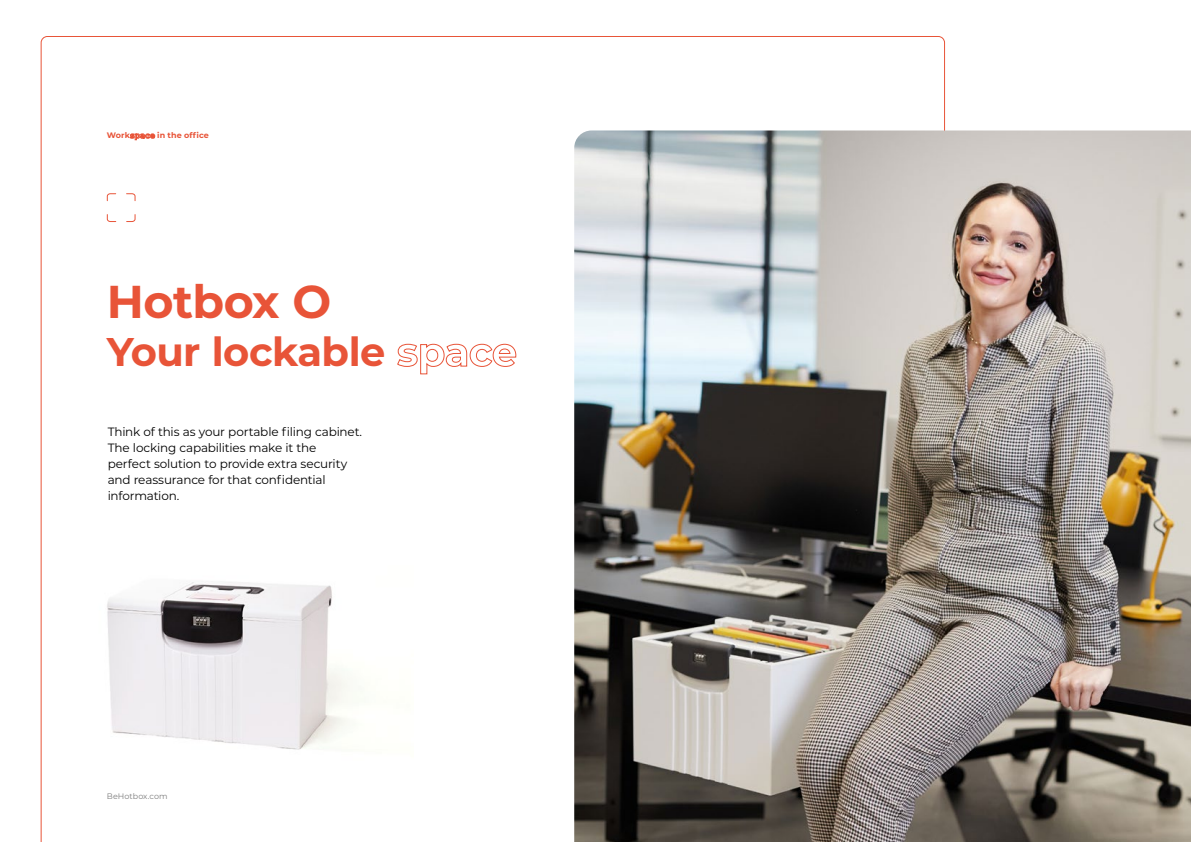
<style>
.page{position:relative;width:1191px;height:842px;background:#fff}
.page>*{position:absolute;margin:0;border:0;box-sizing:border-box;transform-origin:0 0}
.t1{font:700 46px "Montserrat";letter-spacing:-.01em;color:#e85438}
.t2{font:700 40px "Montserrat";letter-spacing:-.015em;color:#e85438}
.t3{font:12px/16px "Montserrat";letter-spacing:-.015em;color:#000}
.t4{font:700 8px "Montserrat";letter-spacing:.01em;color:#e85438}
.t5{font:8px "Montserrat";letter-spacing:.005em;color:#7c7c7c}
.s1{color:#fff}
</style>
<div class="page">
<svg style="left:106px;top:193px;width:30px;height:9px"></svg>
<svg style="left:106px;top:214px;width:30px;height:8px"></svg>
<img style="left:107px;top:582px;width:256px;height:168px">
<img style="left:574px;top:130px;width:617px;height:712px">
<p class="t4" style="left:107px;top:130px;width:104px">Workspace in the office</p>
<h1 class="t1" style="left:107px;top:269px;width:226px">Hotbox O</h1>
<h2 class="t2" style="left:107px;top:323px;width:412px">Your lockable <span class="s1">space</span></h2>
<p class="t3" style="left:108px;top:424px;width:256px">Think of this as your portable filing cabinet.<br>The locking capabilities make it the perfect solution to provide extra security and reassurance for that confidential information.</p>
<p class="t5" style="left:107px;top:790px;width:62px">BeHotbox.com</p>
</div>
